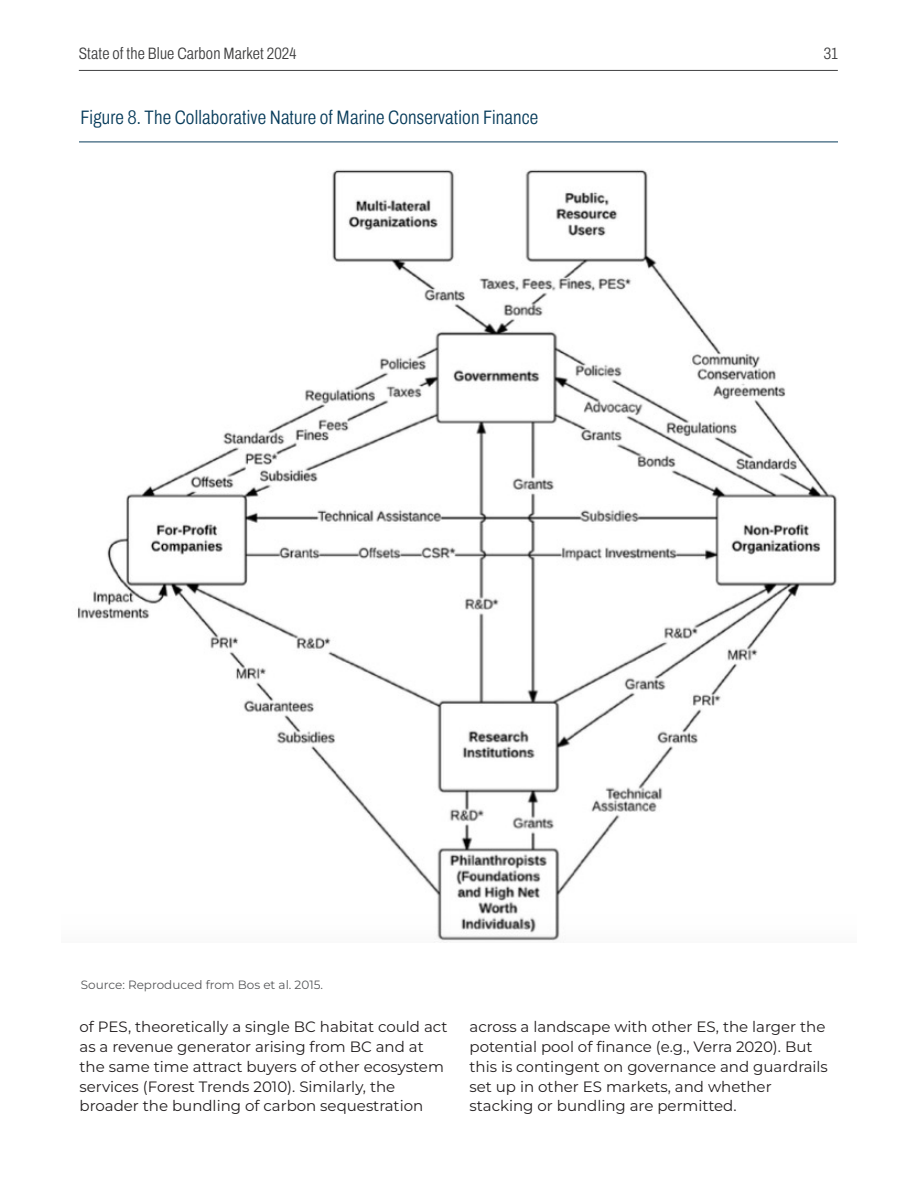
<style>
.page{position:relative;width:918px;height:1188px;background:#fff}
.page>*{position:absolute;margin:0;border:0;box-sizing:border-box;transform-origin:0 0}
.t1{font:300 19.5px "Archivo Condensed";letter-spacing:.01em;color:#083c5b}
.t2{font:300 16.5px "Archivo Condensed";letter-spacing:.01em;color:#3e3e3f}
.Body_text{font:15px/19.8px "Montserrat";color:#231f20}
.Footnote{font:12px "Montserrat";color:#57585a}
.s1{font-family:"Helvetica Neue LT Std";font-stretch:condensed}
</style>
<div class="page">
<hr style="left:79px;top:70px;width:759px;height:1px;background:#3e3e3f">
<hr style="left:79px;top:142px;width:759px;height:1px;background:#083c5b">
<img style="left:77px;top:169px;width:760px;height:772px">
<p class="t2" style="left:79px;top:42px;width:219px">State of the Blue Carbon Market 2024</p>
<p class="t2" style="left:824px;top:42px;width:15px">31</p>
<p class="t1" style="left:81px;top:103px;width:459px">Figure <span class="s1">8</span>. The Collaborative Nature of Marine Conservation Finance</p>
<p class="Footnote" style="left:81px;top:977px;width:244px">Source: Reproduced from Bos et al. 2015.</p>
<p class="Body_text" style="left:80px;top:1016px;width:369px">of PES, theoretically a single BC habitat could act as a revenue generator arising from BC and at the same time attract buyers of other ecosystem services (Forest Trends 2010). Similarly, the broader the bundling of carbon sequestration</p>
<p class="Body_text" style="left:470px;top:1016px;width:360px">across a landscape with other ES, the larger the potential pool of finance (e.g., Verra 2020). But this is contingent on governance and guardrails set up in other ES markets, and whether stacking or bundling are permitted.</p>
</div>
